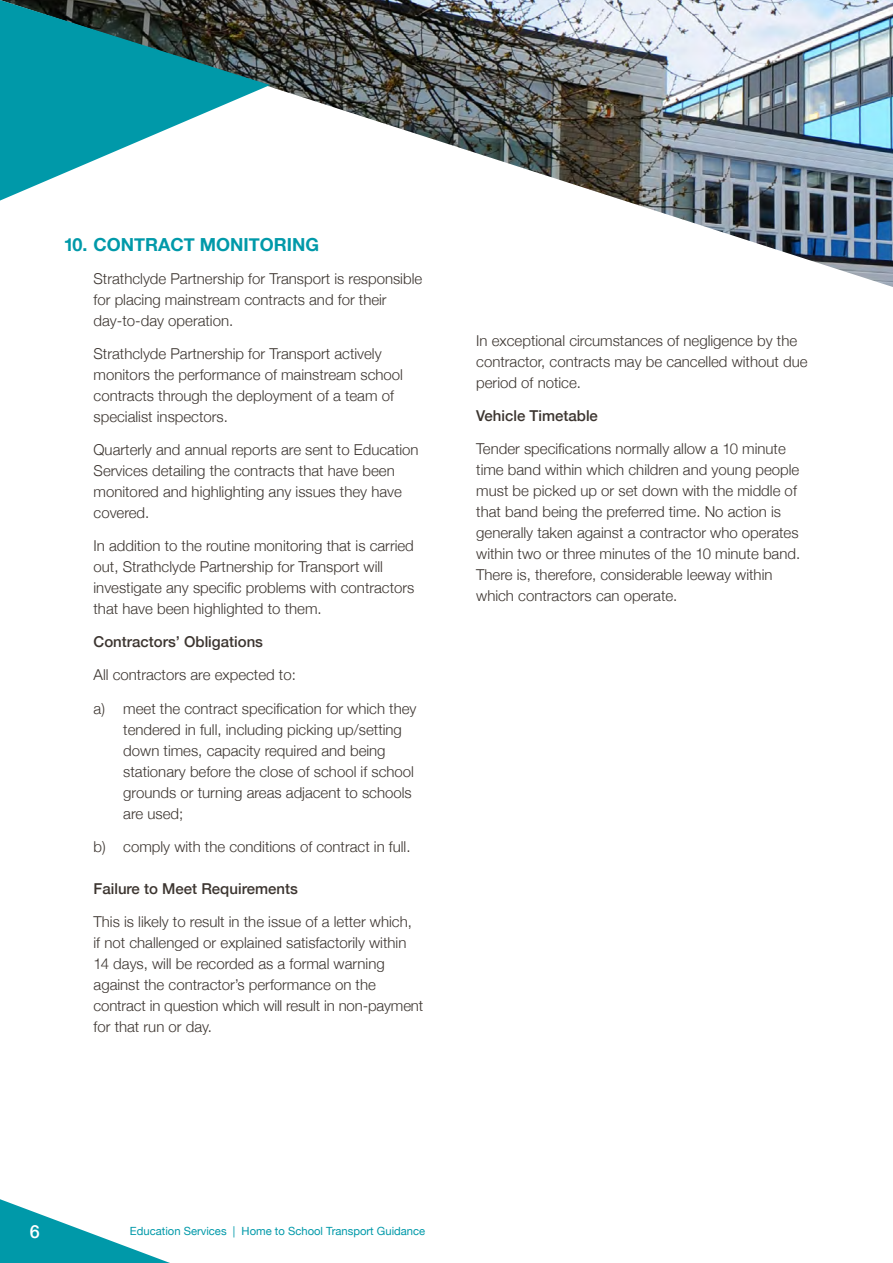
<style>
.page{position:relative;width:893px;height:1263px;background:#fff}
.page>*{position:absolute;margin:0;border:0;box-sizing:border-box;transform-origin:0 0}
.Body_Text_Indent_1{font:700 18px "Helvetica Neue";color:#0099a9}
.Body_Text{font:500 18px "Helvetica Neue";color:#fff}
.Body_Text_Indent_1-2{font:300 15px/21px "Helvetica Neue";color:#3c3530}
.Body_Text_Indent_2{font:300 15px/21px "Helvetica Neue";color:#3c3530}
.Body_Text_Indent_1-3{font:500 15px "Helvetica Neue";color:#3c3530}
.Body_Text-2{font:11.25px "Helvetica Neue";color:#0099a9}
</style>
<div class="page">
<svg style="left:0;top:1199px;width:170px;height:64px"></svg>
<img style="left:270px;top:0;width:623px;height:287px">
<svg style="left:0;top:0;width:270px;height:201px;fill:#0699a9"></svg>
<p class="Body_Text_Indent_1" style="left:64px;top:231px;width:257px">10. CONTRACT MONITORING</p>
<p class="Body_Text_Indent_1-2" style="left:94px;top:267px;width:330px">Strathclyde Partnership for Transport is responsible for placing mainstream contracts and for their day-to-day operation.</p>
<p class="Body_Text_Indent_1-2" style="left:94px;top:342px;width:311px">Strathclyde Partnership for Transport actively monitors the performance of mainstream school contracts through the deployment of a team of specialist inspectors.</p>
<p class="Body_Text_Indent_1-2" style="left:94px;top:438px;width:327px">Quarterly and annual reports are sent to Education Services detailing the contracts that have been monitored and highlighting any issues they have covered.</p>
<p class="Body_Text_Indent_1-2" style="left:94px;top:534px;width:322px">In addition to the routine monitoring that is carried out, Strathclyde Partnership for Transport will investigate any specific problems with contractors that have been highlighted to them.</p>
<p class="Body_Text_Indent_1-3" style="left:94px;top:630px;width:171px">Contractors’ Obligations</p>
<p class="Body_Text_Indent_2" style="left:94px;top:663px;width:204px">All contractors are expected to:</p>
<p class="Body_Text_Indent_2" style="left:123px;top:696px;width:295px;text-indent:-30px">a) meet the contract specification for which they tendered in full, including picking up/setting down times, capacity required and being stationary before the close of school if school grounds or turning areas adjacent to schools are used;</p>
<p class="Body_Text_Indent_2" style="left:94px;top:834px;width:319px">b) comply with the conditions of contract in full.</p>
<p class="Body_Text_Indent_1-3" style="left:94px;top:876px;width:206px">Failure to Meet Requirements</p>
<p class="Body_Text_Indent_1-2" style="left:94px;top:909px;width:331px">This is likely to result in the issue of a letter which,<br>if not challenged or explained satisfactorily within 14 days, will be recorded as a formal warning against the contractor’s performance on the contract in question which will result in non-payment for that run or day.</p>
<p class="Body_Text_Indent_1-2" style="left:476px;top:329px;width:333px">In exceptional circumstances of negligence by the contractor, contracts may be cancelled without due period of notice.</p>
<p class="Body_Text_Indent_1-3" style="left:476px;top:404px;width:123px">Vehicle Timetable</p>
<p class="Body_Text_Indent_1-2" style="left:476px;top:437px;width:325px">Tender specifications normally allow a 10 minute time band within which children and young people must be picked up or set down with the middle of that band being the preferred time. No action is generally taken against a contractor who operates within two or three minutes of the 10 minute band.<br>There is, therefore, considerable leeway within which contractors can operate.</p>
<p class="Body_Text" style="left:30px;top:1217px;width:12px">6</p>
<p class="Body_Text-2" style="left:130px;top:1223px;width:297px">Education Services | Home to School Transport Guidance</p>
</div>
